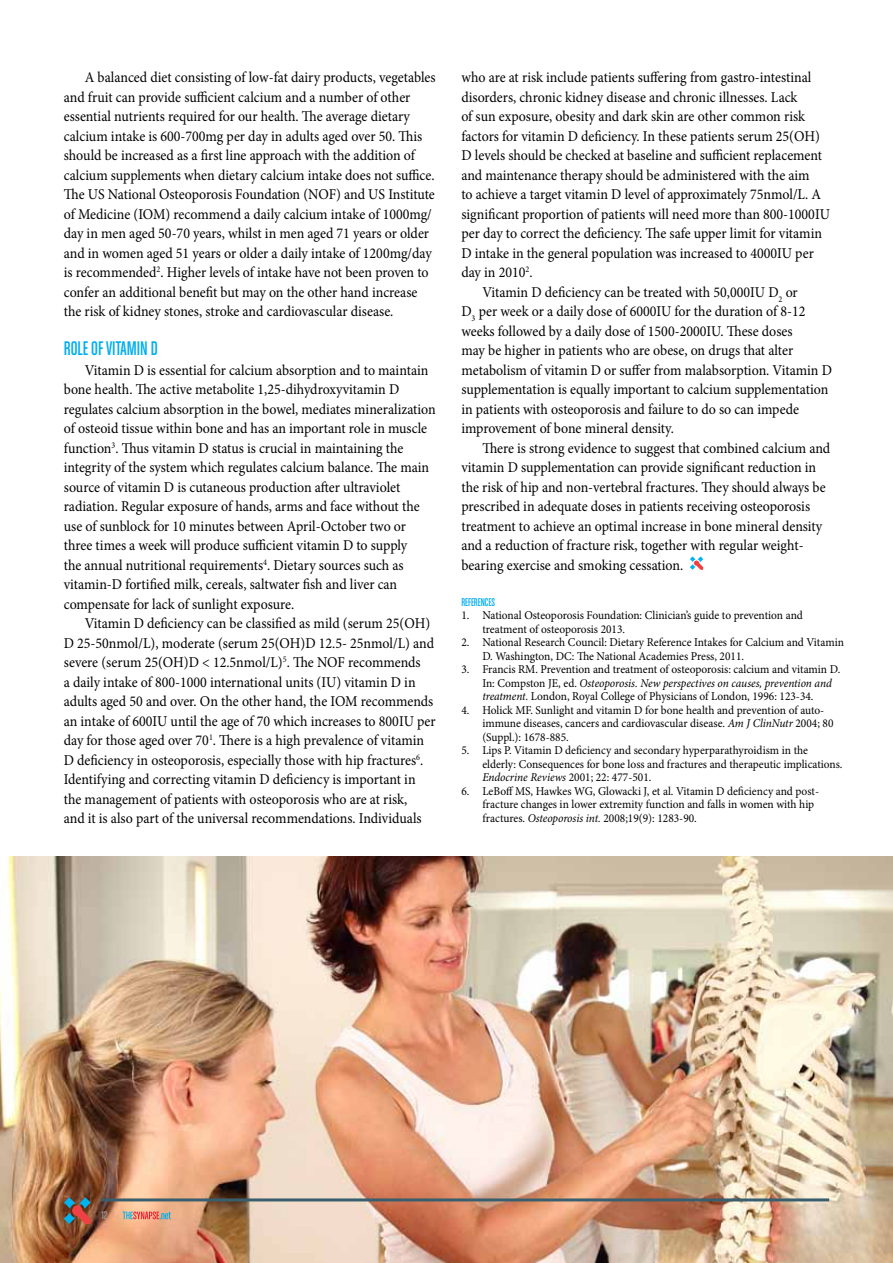
<style>
.page{position:relative;width:893px;height:1263px;background:#fff}
.page>*{position:absolute;margin:0;border:0;box-sizing:border-box;transform-origin:0 0}
.t1{font:21px "Chalet Comprime Cologne Eighty";color:#00aeef;scale:.93 1}
.t2{font:15px/19.5px "Minion Pro";color:#000;scale:.93 1}
.t3{font:12px/13.5px "Minion Pro";color:#000;scale:.95 1}
.t4{font:12px "Chalet Comprime Cologne Eighty";color:#00aeef;scale:.9 1}
.t5{font:12px "Chalet Comprime Cologne Sixty";color:#939598}
.s1{font-style:italic}
</style>
<div class="page">
<img style="left:0;top:857px;width:893px;height:406px">
<svg style="left:690px;top:556px;width:13px;height:14px"></svg>
<svg style="left:123px;top:1211px;width:48px;height:8px"></svg>
<hr style="left:101px;top:1198px;width:728px;height:3px;background:#395f6f">
<svg style="left:64px;top:1197px;width:27px;height:27px"></svg>
<p class="t2" style="left:64px;top:68px;width:401px;text-indent:21px">A balanced diet consisting of low-fat dairy products, vegetables and fruit can provide sufficient calcium and a number of other essential nutrients required for our health. The average dietary calcium intake is 600-700mg per day in adults aged over 50. This should be increased as a first line approach with the addition of calcium supplements when dietary calcium intake does not suffice.<br>The US National Osteoporosis Foundation (NOF) and US Institute of Medicine (IOM) recommend a daily calcium intake of 1000mg/ day in men aged 50-70 years, whilst in men aged 71 years or older and in women aged 51 years or older a daily intake of 1200mg/day is recommended<sup>2</sup>. Higher levels of intake have not been proven to confer an additional benefit but may on the other hand increase the risk of kidney stones, stroke and cardiovascular disease.</p>
<h1 class="t1" style="left:64px;top:337px;width:103px">ROLE OF VITAMIN D</h1>
<p class="t2" style="left:64px;top:360px;width:402px;text-indent:21px">Vitamin D is essential for calcium absorption and to maintain bone health. The active metabolite 1,25-dihydroxyvitamin D regulates calcium absorption in the bowel, mediates mineralization of osteoid tissue within bone and has an important role in muscle function<sup>3</sup>. Thus vitamin D status is crucial in maintaining the integrity of the system which regulates calcium balance. The main source of vitamin D is cutaneous production after ultraviolet radiation. Regular exposure of hands, arms and face without the use of sunblock for 10 minutes between April-October two or three times a week will produce sufficient vitamin D to supply<br>the annual nutritional requirements<sup>4</sup>. Dietary sources such as vitamin-D fortified milk, cereals, saltwater fish and liver can compensate for lack of sunlight exposure.</p>
<p class="t2" style="left:64px;top:614px;width:401px;text-indent:21px">Vitamin D deficiency can be classified as mild (serum 25(OH)<br>D 25-50nmol/L), moderate (serum 25(OH)D 12.5- 25nmol/L) and severe (serum 25(OH)D &lt; 12.5nmol/L)<sup>5</sup>. The NOF recommends<br>a daily intake of 800-1000 international units (IU) vitamin D in adults aged 50 and over. On the other hand, the IOM recommends an intake of 600IU until the age of 70 which increases to 800IU per day for those aged over 70<sup>1</sup>. There is a high prevalence of vitamin D deficiency in osteoporosis, especially those with hip fractures<sup>6</sup>.<br>Identifying and correcting vitamin D deficiency is important in the management of patients with osteoporosis who are at risk,<br>and it is also part of the universal recommendations. Individuals</p>
<p class="t2" style="left:461px;top:68px;width:378px">who are at risk include patients suffering from gastro-intestinal</p>
<p class="t2" style="left:461px;top:87px;width:363px">disorders, chronic kidney disease and chronic illnesses. Lack</p>
<p class="t2" style="left:461px;top:107px;width:371px">of sun exposure, obesity and dark skin are other common risk</p>
<p class="t2" style="left:461px;top:126px;width:387px">factors for vitamin D deficiency. In these patients serum 25(OH)</p>
<p class="t2" style="left:461px;top:146px;width:389px">D levels should be checked at baseline and sufficient replacement</p>
<p class="t2" style="left:461px;top:165px;width:376px">and maintenance therapy should be administered with the aim</p>
<p class="t2" style="left:461px;top:185px;width:388px">to achieve a target vitamin D level of approximately 75nmol/L. A</p>
<p class="t2" style="left:461px;top:204px;width:398px">significant proportion of patients will need more than 800-1000IU</p>
<p class="t2" style="left:461px;top:224px;width:389px">per day to correct the deficiency. The safe upper limit for vitamin</p>
<p class="t2" style="left:461px;top:243px;width:380px">D intake in the general population was increased to 4000IU per</p>
<p class="t2" style="left:461px;top:263px;width:78px">day in 2010<sup>2</sup>.</p>
<p class="t2" style="left:482px;top:282px;width:341px">Vitamin D deficiency can be treated with 50,000IU D<sub>2</sub> or</p>
<p class="t2" style="left:461px;top:302px;width:372px">D<sub>3</sub> per week or a daily dose of 6000IU for the duration of 8-12</p>
<p class="t2" style="left:461px;top:321px;width:358px">weeks followed by a daily dose of 1500-2000IU. These doses</p>
<p class="t2" style="left:461px;top:341px;width:358px">may be higher in patients who are obese, on drugs that alter</p>
<p class="t2" style="left:461px;top:360px;width:400px">metabolism of vitamin D or suffer from malabsorption. Vitamin D</p>
<p class="t2" style="left:461px;top:380px;width:396px">supplementation is equally important to calcium supplementation</p>
<p class="t2" style="left:461px;top:399px;width:364px">in patients with osteoporosis and failure to do so can impede</p>
<p class="t2" style="left:461px;top:419px;width:230px">improvement of bone mineral density.</p>
<p class="t2" style="left:482px;top:438px;width:376px">There is strong evidence to suggest that combined calcium and</p>
<p class="t2" style="left:461px;top:458px;width:383px">vitamin D supplementation can provide significant reduction in</p>
<p class="t2" style="left:461px;top:477px;width:393px">the risk of hip and non-vertebral fractures. They should always be</p>
<p class="t2" style="left:461px;top:497px;width:376px">prescribed in adequate doses in patients receiving osteoporosis</p>
<p class="t2" style="left:461px;top:516px;width:390px">treatment to achieve an optimal increase in bone mineral density</p>
<p class="t2" style="left:461px;top:536px;width:370px">and a reduction of fracture risk, together with regular weight-</p>
<p class="t2" style="left:461px;top:555px;width:240px">bearing exercise and smoking cessation.</p>
<p class="t4" style="left:461px;top:595px;width:39px">REFERENCES</p>
<p class="t3" style="left:482px;top:609px;width:339px;text-indent:-21px">1. National Osteoporosis Foundation: Clinician’s guide to prevention and treatment of osteoporosis 2013.</p>
<p class="t3" style="left:482px;top:636px;width:382px;text-indent:-21px">2. National Research Council: Dietary Reference Intakes for Calcium and Vitamin<br>D. Washington, DC: The National Academies Press, 2011.</p>
<p class="t3" style="left:482px;top:663px;width:378px;text-indent:-21px">3. Francis RM. Prevention and treatment of osteoporosis: calcium and vitamin D.<br>In: Compston JE, ed. <span class="s1">Osteoporosis. New perspectives on causes, prevention and treatment.</span> London, Royal College of Physicians of London, 1996: 123-34.</p>
<p class="t3" style="left:482px;top:703px;width:371px;text-indent:-21px">4. Holick MF. Sunlight and vitamin D for bone health and prevention of auto&shy;immune diseases, cancers and cardiovascular disease. <span class="s1">Am J ClinNutr</span> 2004; 80 (Suppl.): 1678-885.</p>
<p class="t3" style="left:482px;top:744px;width:381px;text-indent:-21px">5. Lips P. Vitamin D deficiency and secondary hyperparathyroidism in the elderly: Consequences for bone loss and fractures and therapeutic implications.<br><span class="s1">Endocrine Reviews</span> 2001; 22: 477-501.</p>
<p class="t3" style="left:482px;top:784px;width:356px;text-indent:-21px">6. LeBoff MS, Hawkes WG, Glowacki J, et al. Vitamin D deficiency and post&shy;fracture changes in lower extremity function and falls in women with hip fractures. <span class="s1">Osteoporosis int.</span> 2008;19(9): 1283-90.</p>
<p class="t5" style="left:101px;top:1209px;width:8px">12</p>
</div>
